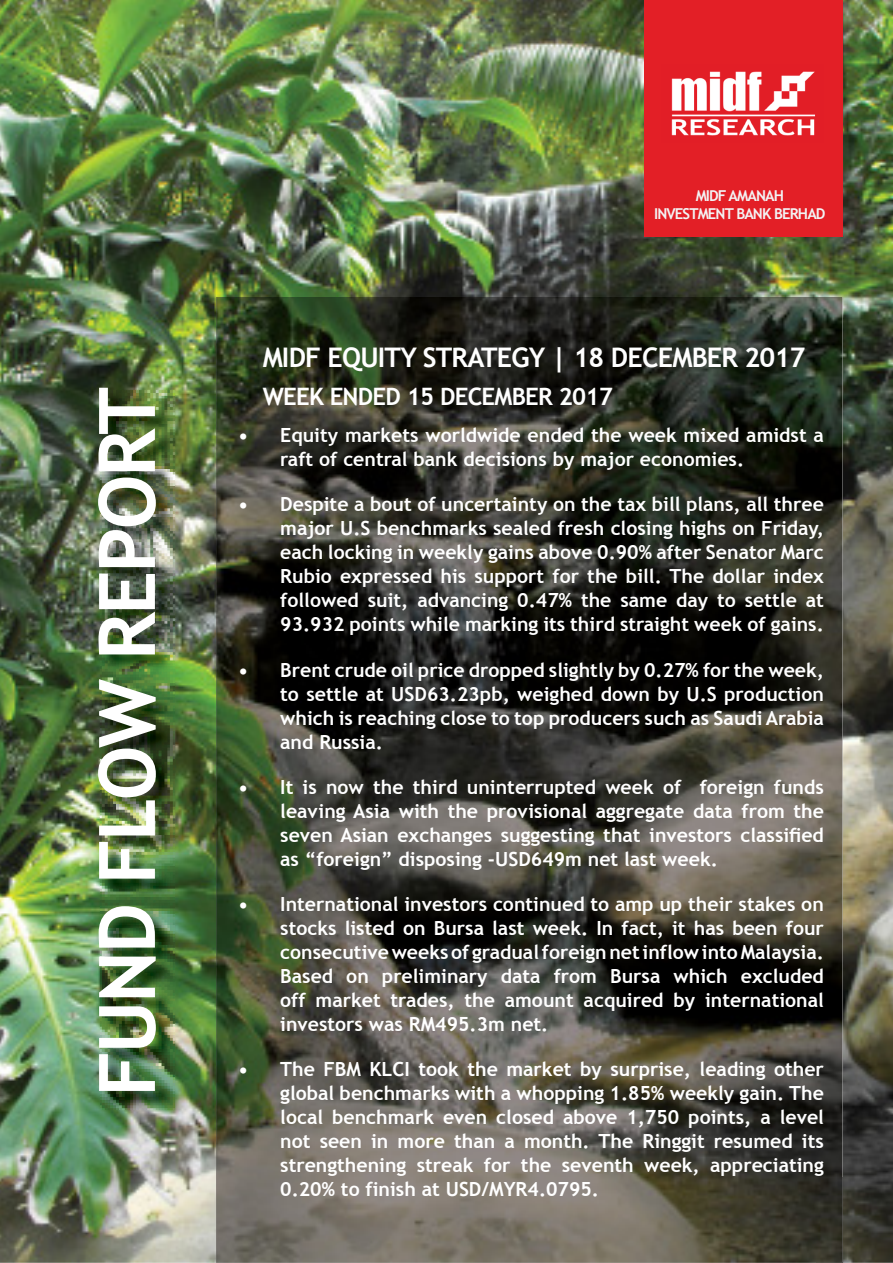
<style>
.page{position:relative;width:893px;height:1263px;background:#fff}
.page>*{position:absolute;margin:0;border:0;box-sizing:border-box;transform-origin:0 0}
.t1{font:700 78px "Trebuchet MS";letter-spacing:-.03em;color:#fff}
.t2{font:700 27px "Trebuchet MS";letter-spacing:-.03em;color:#fff}
.t3{font:700 24px "Trebuchet MS";letter-spacing:-.03em;color:#fff}
.t4{font:700 19.5px/24px "Trebuchet MS";color:#fff;text-align:justify}
.t5{font:700 15px/18px "Trebuchet MS";letter-spacing:-.06em;color:#f3f3f4;text-align:center}
</style>
<div class="page">
<img style="left:0;top:0;width:892px;height:1263px">
<div style="left:644px;top:0;width:198px;height:237px;background:#e31f26"></div>
<img style="left:101px;top:390px;width:73px;height:720px">
<img style="left:216px;top:297px;width:626px;height:966px">
<img style="left:671px;top:71px;width:144px;height:65px">
<h1 class="t1" style="left:97px;top:1097px;width:711px;rotate:-90deg">FUND FLOW REPORT</h1>
<p class="t5" style="left:654px;top:188px;width:173px">MIDF AMANAH<br>INVESTMENT BANK BERHAD</p>
<h2 class="t2" style="left:263px;top:347px;width:544px">MIDF EQUITY STRATEGY | 18 DECEMBER 2017</h2>
<p class="t3" style="left:263px;top:387px;width:351px">WEEK ENDED 15 DECEMBER 2017</p>
<p class="t4" style="left:280px;top:425px;width:545px;text-indent:-42px">• Equity markets worldwide ended the week mixed amidst a raft of central bank decisions by major economies.</p>
<p class="t4" style="left:280px;top:494px;width:545px;text-indent:-42px">• Despite a bout of uncertainty on the tax bill plans, all three major U.S benchmarks sealed fresh closing highs on Friday, each locking in weekly gains above 0.90% after Senator Marc Rubio expressed his support for the bill. The dollar index followed suit, advancing 0.47% the same day to settle at 93.932 points while marking its third straight week of gains.</p>
<p class="t4" style="left:280px;top:660px;width:545px;text-indent:-42px">• Brent crude oil price dropped slightly by 0.27% for the week, to settle at USD63.23pb, weighed down by U.S production which is reaching close to top producers such as Saudi Arabia and Russia.</p>
<p class="t4" style="left:280px;top:777px;width:545px;text-indent:-42px">• It is now the third uninterrupted week of foreign funds leaving Asia with the provisional aggregate data from the seven Asian exchanges suggesting that investors classified as “foreign” disposing -USD649m net last week.</p>
<p class="t4" style="left:280px;top:894px;width:545px;text-indent:-42px">• International investors continued to amp up their stakes on stocks listed on Bursa last week. In fact, it has been four consecutive weeks of gradual foreign net inflow into Malaysia.<br>Based on preliminary data from Bursa which excluded off market trades, the amount acquired by international investors was RM495.3m net.</p>
<p class="t4" style="left:280px;top:1059px;width:545px;text-indent:-42px">• The FBM KLCI took the market by surprise, leading other global benchmarks with a whopping 1.85% weekly gain. The local benchmark even closed above 1,750 points, a level not seen in more than a month. The Ringgit resumed its strengthening streak for the seventh week, appreciating 0.20% to finish at USD/MYR4.0795.</p>
</div>
